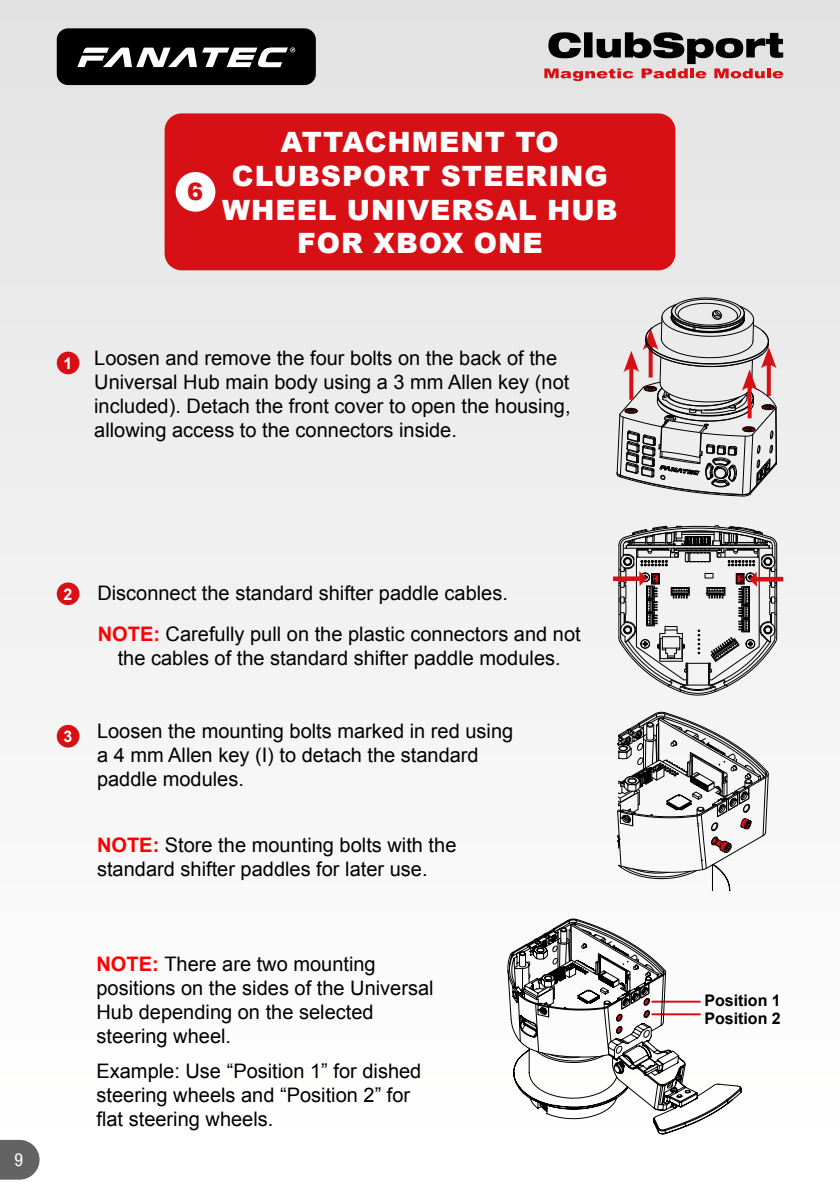
<style>
.page{position:relative;width:840px;height:1191px;background:#fff}
.page>*{position:absolute;margin:0;border:0;box-sizing:border-box;transform-origin:0 0}
.t1{font:900 28px/33.6px "Arial";letter-spacing:.035em;color:#fff;text-align:center}
.t2{font:900 24px "Arial";color:#d71016}
.t3{font:20px/24px "Arial";color:#000}
.t4{font:condensed 18px "Helvetica Neue LT Std";color:#fff}
.t5{font:700 16px/18px "Arial";color:#000}
.t6{font:700 16px "Arial";color:#fff}
.s1{font-weight:700;color:#f00}
</style>
<div class="page">
<div style="left:0;top:0;width:839px;height:1191px;background:linear-gradient(to bottom,#e2e2e2,#fff)"></div>
<svg style="left:839px;top:0;width:1px;height:719px"></svg>
<svg style="left:544px;top:32px;width:238px;height:49px;background:#9e898a"></svg>
<svg style="left:0;top:1139px;width:39px;height:40px;background:#757474"></svg>
<div style="left:57px;top:28px;width:259px;height:57px;background:#000;border-radius:11px"></div>
<svg style="left:77px;top:47px;width:218px;height:20px"></svg>
<div style="left:164px;top:113px;width:511px;height:157px;background:#d71016;border-radius:17px"></div>
<div style="left:175px;top:172px;width:40px;height:40px;background:#fff;border-radius:50%"></div>
<svg style="left:616px;top:298px;width:160px;height:198px;background:#c3bcbd"></svg>
<svg style="left:612px;top:525px;width:170px;height:170px"></svg>
<div style="left:57px;top:351px;width:22px;height:23px;background:#d71016;border-radius:50%"></div>
<div style="left:57px;top:582px;width:22px;height:23px;background:#d71016;border-radius:50%"></div>
<div style="left:57px;top:725px;width:22px;height:22px;background:#d71016;border-radius:50%"></div>
<svg style="left:616px;top:712px;width:152px;height:179px"></svg>
<svg style="left:507px;top:918px;width:234px;height:216px"></svg>
<p class="t2" style="left:187px;top:174px;width:18px">6</p>
<h1 class="t1" style="left:222px;top:125px;width:397px">ATTACHMENT TO<br>CLUBSPORT STEERING<br>WHEEL UNIVERSAL HUB<br>FOR XBOX ONE</h1>
<p class="t6" style="left:64px;top:352px;width:10px">1</p>
<p class="t3" style="left:94px;top:346px;width:477px">Loosen and remove the four bolts on the back of the Universal Hub main body using a 3 mm Allen key (not included). Detach the front cover to open the housing, allowing access to the connectors inside.</p>
<p class="t4" style="left:14px;top:1149px;width:10px">9</p>
<p class="t6" style="left:64px;top:582px;width:10px">2</p>
<p class="t3" style="left:97px;top:580px;width:412px">Disconnect the standard shifter paddle cables.</p>
<p class="t3" style="left:98px;top:622px;width:484px;text-align:center"><span class="s1">NOTE:</span> Carefully pull on the plastic connectors and not the cables of the standard shifter paddle modules.</p>
<p class="t3" style="left:97px;top:719px;width:417px;text-indent:-33px"><sub>3</sub> Loosen the mounting bolts marked in red using a 4 mm Allen key (I) to detach the standard paddle modules.</p>
<p class="t3" style="left:97px;top:833px;width:361px"><span class="s1">NOTE:</span> Store the mounting bolts with the standard shifter paddles for later use.</p>
<p class="t3" style="left:96px;top:951px;width:338px"><span class="s1">NOTE:</span> There are two mounting positions on the sides of the Universal<br>Hub depending on the selected steering wheel.</p>
<p class="t3" style="left:96px;top:1059px;width:326px">Example: Use “Position 1” for dished steering wheels and “Position 2” for flat steering wheels.</p>
<p class="t5" style="left:704px;top:991px;width:78px">Position 1<br>Position 2</p>
</div>
